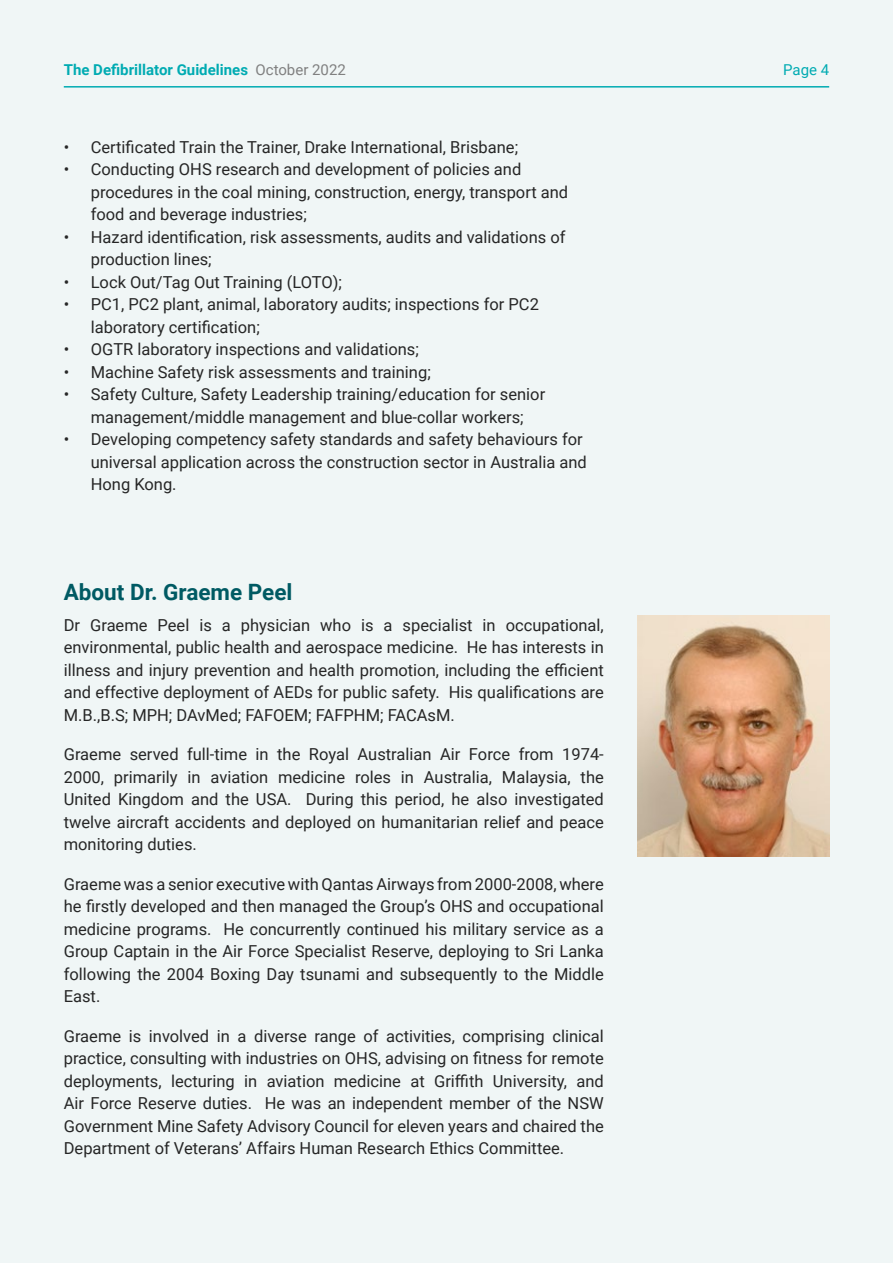
<style>
.page{position:relative;width:893px;height:1263px;background:#f0f6f6}
.page>*{position:absolute;margin:0;border:0;box-sizing:border-box;transform-origin:0 0}
.t1{font:700 22.5px "Roboto";color:#005a63}
.t2{font:16.5px/22.5px "Roboto";color:#262626}
.t3{font:700 15px "Roboto";color:#00abb2}
.t4{font:15px "Roboto";color:#00abb2}
.s1{font-weight:400;color:#808080}
</style>
<div class="page">
<hr style="left:64px;top:86px;width:765px;height:2px;background:#00abb2">
<img style="left:637px;top:615px;width:192px;height:241px">
<p class="t3" style="left:64px;top:59px;width:284px">The Defibrillator Guidelines <span class="s1">October 2022</span></p>
<p class="t4" style="left:783px;top:59px;width:48px">Page 4</p>
<p class="t2" style="left:64px;top:135px;width:456px">• Certificated Train the Trainer, Drake International, Brisbane;</p>
<p class="t2" style="left:91px;top:157px;width:479px;text-indent:-27px">• Conducting OHS research and development of policies and procedures in the coal mining, construction, energy, transport and food and beverage industries;</p>
<p class="t2" style="left:91px;top:225px;width:476px;text-indent:-27px">• Hazard identification, risk assessments, audits and validations of production lines;</p>
<p class="t2" style="left:64px;top:270px;width:280px">• Lock Out/Tag Out Training (LOTO);</p>
<p class="t2" style="left:91px;top:292px;width:450px;text-indent:-27px">• PC1, PC2 plant, animal, laboratory audits; inspections for PC2 laboratory certification;</p>
<p class="t2" style="left:64px;top:337px;width:357px">• OGTR laboratory inspections and validations;</p>
<p class="t2" style="left:64px;top:360px;width:369px">• Machine Safety risk assessments and training;</p>
<p class="t2" style="left:64px;top:382px;width:483px;text-align:center">• Safety Culture, Safety Leadership training/education for senior management/middle management and blue-collar workers;</p>
<p class="t2" style="left:91px;top:427px;width:498px;text-indent:-27px">• Developing competency safety standards and safety behaviours for universal application across the construction sector in Australia and<br>Hong Kong.</p>
<h1 class="t1" style="left:64px;top:576px;width:230px">About Dr. Graeme Peel</h1>
<p class="t2" style="left:64px;top:613px;width:542px;text-align:justify">Dr Graeme Peel is a physician who is a specialist in occupational, environmental, public health and aerospace medicine. He has interests in illness and injury prevention and health promotion, including the efficient and effective deployment of AEDs for public safety. His qualifications are M.B.,B.S; MPH; DAvMed; FAFOEM; FAFPHM; FACAsM.</p>
<p class="t2" style="left:64px;top:742px;width:542px;text-align:justify">Graeme served full-time in the Royal Australian Air Force from 1974- 2000, primarily in aviation medicine roles in Australia, Malaysia, the United Kingdom and the USA. During this period, he also investigated twelve aircraft accidents and deployed on humanitarian relief and peace monitoring duties.</p>
<p class="t2" style="left:64px;top:872px;width:542px;text-align:justify">Graeme was a senior executive with Qantas Airways from 2000-2008, where he firstly developed and then managed the Group’s OHS and occupational medicine programs. He concurrently continued his military service as a Group Captain in the Air Force Specialist Reserve, deploying to Sri Lanka following the 2004 Boxing Day tsunami and subsequently to the Middle East.</p>
<p class="t2" style="left:64px;top:1024px;width:542px;text-align:justify">Graeme is involved in a diverse range of activities, comprising clinical practice, consulting with industries on OHS, advising on fitness for remote deployments, lecturing in aviation medicine at Griffith University, and Air Force Reserve duties. He was an independent member of the NSW Government Mine Safety Advisory Council for eleven years and chaired the Department of Veterans’ Affairs Human Research Ethics Committee.</p>
</div>
